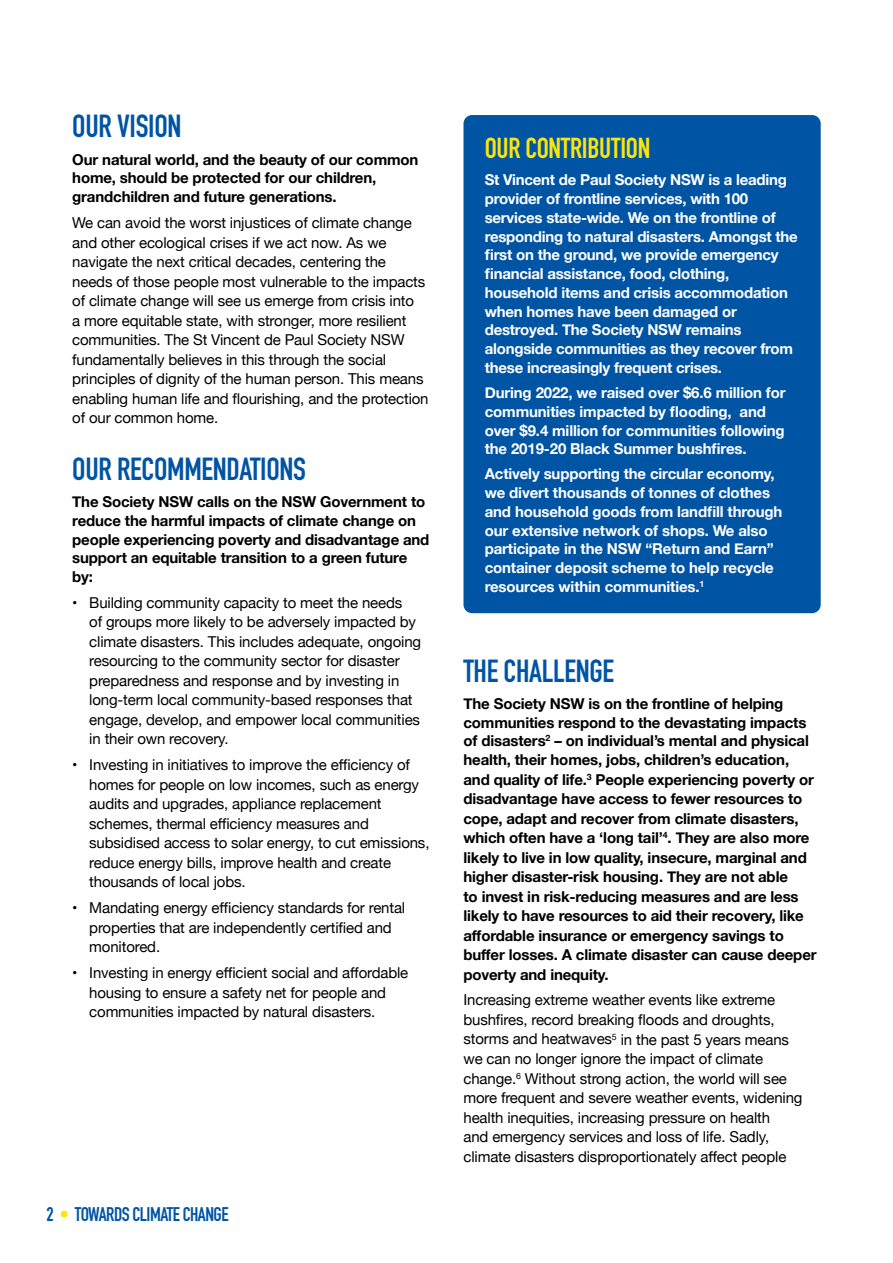
<style>
.page{position:relative;width:893px;height:1263px;background:#fff}
.page>*{position:absolute;margin:0;border:0;box-sizing:border-box;transform-origin:0 0}
.t1{font:700 31.5px "DIN Condensed";letter-spacing:-.01em;color:#0054a4}
.t2{font:700 28.5px "DIN Condensed";letter-spacing:-.01em;color:#fce50c}
.t3{font:700 19.5px "DIN Condensed";letter-spacing:-.025em;color:#0054a4}
.t4{font:15px/19.5px "Helvetica Neue";letter-spacing:-.01em;color:#000}
.t5{font:700 15px/19.4px "Helvetica Neue";letter-spacing:-.01em;color:#000}
.t6{font:700 15px/18.8px "Helvetica Neue";letter-spacing:-.015em;color:#fff}
.s1{color:#fce50c}
</style>
<div class="page">
<div style="left:463px;top:115px;width:358px;height:498px;background:#0054a4;border-radius:9px"></div>
<h1 class="t1" style="left:72px;top:105px;width:111px">OUR VISION</h1>
<p class="t5" style="left:72px;top:150px;width:348px;line-height:18.8px">Our natural world, and the beauty of our common home, should be protected for our children, grandchildren and future generations.</p>
<p class="t4" style="left:72px;top:214px;width:358px">We can avoid the worst injustices of climate change and other ecological crises if we act now. As we navigate the next critical decades, centering the needs of those people most vulnerable to the impacts of climate change will see us emerge from crisis into<br>a more equitable state, with stronger, more resilient communities. The St Vincent de Paul Society NSW fundamentally believes in this through the social principles of dignity of the human person. This means enabling human life and flourishing, and the protection of our common home.</p>
<h1 class="t1" style="left:72px;top:448px;width:235px">OUR RECOMMENDATIONS</h1>
<p class="t5" style="left:72px;top:493px;width:359px;line-height:18.8px">The Society NSW calls on the NSW Government to reduce the harmful impacts of climate change on people experiencing poverty and disadvantage and support an equitable transition to a green future by:</p>
<p class="t4" style="left:89px;top:594px;width:333px;text-indent:-17px">• Building community capacity to meet the needs<br>of groups more likely to be adversely impacted by climate disasters. This includes adequate, ongoing resourcing to the community sector for disaster preparedness and response and by investing in long-term local community-based responses that engage, develop, and empower local communities in their own recovery.</p>
<p class="t4" style="left:89px;top:756px;width:342px;text-indent:-17px">• Investing in initiatives to improve the efficiency of homes for people on low incomes, such as energy audits and upgrades, appliance replacement schemes, thermal efficiency measures and subsidised access to solar energy, to cut emissions, reduce energy bills, improve health and create thousands of local jobs.</p>
<p class="t4" style="left:89px;top:899px;width:317px;text-indent:-17px">• Mandating energy efficiency standards for rental properties that are independently certified and monitored.</p>
<p class="t4" style="left:89px;top:964px;width:321px;text-indent:-17px">• Investing in energy efficient social and affordable housing to ensure a safety net for people and communities impacted by natural disasters.</p>
<h3 class="t3" style="left:46px;top:1201px;width:184px">2 <span class="s1">•</span> TOWARDS CLIMATE CHANGE</h3>
<h2 class="t2" style="left:485px;top:129px;width:167px">OUR CONTRIBUTION</h2>
<p class="t6" style="left:485px;top:171px;width:315px">St Vincent de Paul Society NSW is a leading provider of frontline services, with 100 services state-wide. We on the frontline of responding to natural disasters. Amongst the first on the ground, we provide emergency financial assistance, food, clothing, household items and crisis accommodation when homes have been damaged or destroyed. The Society NSW remains alongside communities as they recover from these increasingly frequent crises.</p>
<p class="t6" style="left:485px;top:384px;width:302px">During 2022, we raised over $6.6 million for communities impacted by flooding, and over $9.4 million for communities following the 2019-20 Black Summer bushfires.</p>
<p class="t6" style="left:485px;top:465px;width:299px">Actively supporting the circular economy, we divert thousands of tonnes of clothes and household goods from landfill through our extensive network of shops. We also participate in the NSW “Return and Earn” container deposit scheme to help recycle resources within communities.<sup>1</sup></p>
<h1 class="t1" style="left:463px;top:649px;width:152px">THE CHALLENGE</h1>
<p class="t5" style="left:463px;top:694px;width:355px">The Society NSW is on the frontline of helping communities respond to the devastating impacts of disasters<sup>2</sup> – on individual’s mental and physical health, their homes, jobs, children’s education, and quality of life.<sup>3</sup> People experiencing poverty or disadvantage have access to fewer resources to cope, adapt and recover from climate disasters, which often have a ‘long tail’<sup>4</sup>. They are also more likely to live in low quality, insecure, marginal and higher disaster-risk housing. They are not able<br>to invest in risk-reducing measures and are less likely to have resources to aid their recovery, like affordable insurance or emergency savings to buffer losses. A climate disaster can cause deeper poverty and inequity.</p>
<p class="t4" style="left:463px;top:991px;width:340px">Increasing extreme weather events like extreme bushfires, record breaking floods and droughts, storms and heatwaves<sup>5</sup> in the past 5 years means we can no longer ignore the impact of climate change.<sup>6</sup> Without strong action, the world will see more frequent and severe weather events, widening health inequities, increasing pressure on health<br>and emergency services and loss of life. Sadly, climate disasters disproportionately affect people</p>
</div>
